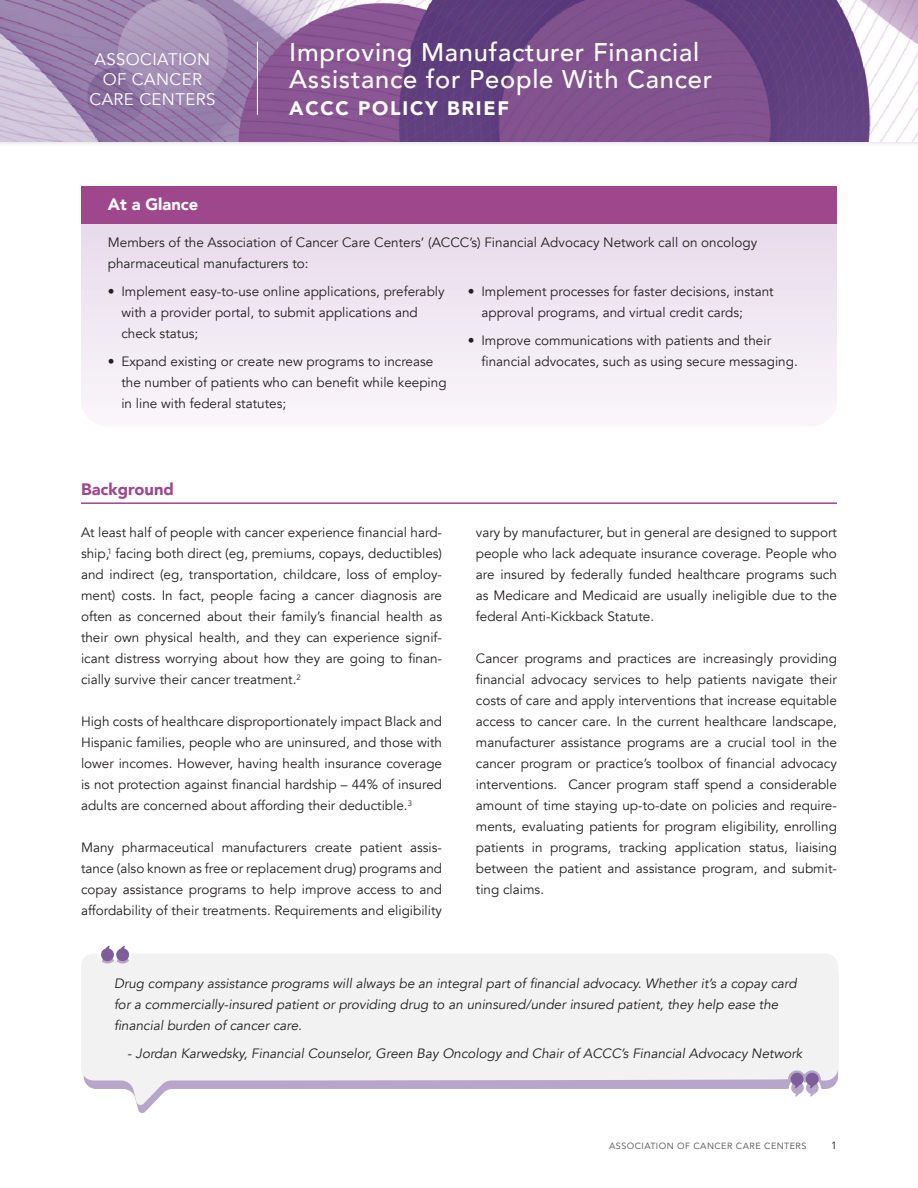
<style>
.page{position:relative;width:918px;height:1188px;background:#fff}
.page>*{position:absolute;margin:0;border:0;box-sizing:border-box;transform-origin:0 0}
.Table{font:500 25.5px/27px "Avenir";letter-spacing:.03em;color:#fff}
.Table-2{font:900 19.5px "Avenir";letter-spacing:.09em;color:#fff}
.Table-3{font:16.8px/20.1px "Avenir";letter-spacing:.025em;color:#fff;text-align:center}
.Body{font:900 16.5px "Avenir";color:#9f478d}
.Body-2{font:900 16.5px "Avenir";color:#fff}
.Body-3{font:13.5px/21px "Avenir";color:#231f20}
.Body-4{font:italic 13.5px/21px "Avenir";color:#231f20}
.t1{font:10.5px "Avenir";color:#231f20}
.t2{font:9px "Avenir";letter-spacing:.05em;color:#636366}
</style>
<div class="page">
<div style="left:0;top:0;width:918px;height:147px;background:#f5f3f7"></div>
<img style="left:0;top:0;width:918px;height:142px">
<hr style="left:257px;top:42px;width:1px;height:73px;background:#fff">
<svg style="left:81px;top:223px;width:756px;height:192px"></svg>
<div style="left:81px;top:186px;width:756px;height:37px;background:#9f478d"></div>
<hr style="left:81px;top:502px;width:756px;height:2px;background:#9f478d">
<svg style="left:81px;top:954px;width:757px;height:152px;fill:#f2f2f2"></svg>
<svg style="left:791px;top:1073px;width:28px;height:24px"></svg>
<svg style="left:101px;top:946px;width:29px;height:24px"></svg>
<p class="Table-3" style="left:89px;top:50px;width:127px">ASSOCIATION<br>OF CANCER<br>CARE CENTERS</p>
<p class="Table" style="left:289px;top:37px;width:425px">Improving Manufacturer Financial<br>Assistance for People With Cancer</p>
<p class="Table-2" style="left:289px;top:91px;width:221px">ACCC POLICY BRIEF</p>
<p class="Body-2" style="left:108px;top:190px;width:92px">At a Glance</p>
<p class="Body-3" style="left:108px;top:232px;width:651px">Members of the Association of Cancer Care Centers’ (ACCC’s) Financial Advocacy Network call on oncology pharmaceutical manufacturers to:</p>
<p class="Body-3" style="left:121px;top:281px;width:325px;text-indent:-14px">• Implement easy-to-use online applications, preferably with a provider portal, to submit applications and check status;</p>
<p class="Body-3" style="left:121px;top:351px;width:327px;text-indent:-14px">• Expand existing or create new programs to increase the number of patients who can benefit while keeping in line with federal statutes;</p>
<p class="Body-3" style="left:481px;top:281px;width:294px;text-indent:-14px">• Implement processes for faster decisions, instant approval programs, and virtual credit cards;</p>
<p class="Body-3" style="left:481px;top:330px;width:318px;text-indent:-14px">• Improve communications with patients and their financial advocates, such as using secure messaging.</p>
<p class="Body" style="left:81px;top:475px;width:94px">Background</p>
<p class="Body-3" style="left:81px;top:522px;width:363px;text-align:justify">At least half of people with cancer experience financial hard&shy;ship,<sup>1</sup> facing both direct (eg, premiums, copays, deductibles) and indirect (eg, transportation, childcare, loss of employ&shy;ment) costs. In fact, people facing a cancer diagnosis are often as concerned about their family’s financial health as their own physical health, and they can experience signif&shy;icant distress worrying about how they are going to finan&shy;cially survive their cancer treatment.<sup>2</sup></p>
<p class="Body-3" style="left:81px;top:711px;width:363px;text-align:justify">High costs of healthcare disproportionately impact Black and Hispanic families, people who are uninsured, and those with lower incomes. However, having health insurance coverage is not protection against financial hardship – 44% of insured adults are concerned about affording their deductible.<sup>3</sup></p>
<p class="Body-3" style="left:81px;top:837px;width:363px;text-align:justify">Many pharmaceutical manufacturers create patient assis&shy;tance (also known as free or replacement drug) programs and copay assistance programs to help improve access to and affordability of their treatments. Requirements and eligibility</p>
<p class="Body-3" style="left:476px;top:522px;width:363px;text-align:justify">vary by manufacturer, but in general are designed to support people who lack adequate insurance coverage. People who are insured by federally funded healthcare programs such as Medicare and Medicaid are usually ineligible due to the federal Anti-Kickback Statute.</p>
<p class="Body-3" style="left:476px;top:648px;width:363px;text-align:justify">Cancer programs and practices are increasingly providing financial advocacy services to help patients navigate their costs of care and apply interventions that increase equitable access to cancer care. In the current healthcare landscape, manufacturer assistance programs are a crucial tool in the cancer program or practice’s toolbox of financial advocacy interventions. Cancer program staff spend a considerable amount of time staying up-to-date on policies and require&shy;ments, evaluating patients for program eligibility, enrolling patients in programs, tracking application status, liaising between the patient and assistance program, and submit&shy;ting claims.</p>
<p class="Body-4" style="left:114px;top:973px;width:684px">Drug company assistance programs will always be an integral part of financial advocacy. Whether it’s a copay card for a commercially-insured patient or providing drug to an uninsured/under insured patient, they help ease the financial burden of cancer care.</p>
<p class="Body-4" style="left:127px;top:1043px;width:677px">- Jordan Karwedsky, Financial Counselor, Green Bay Oncology and Chair of ACCC’s Financial Advocacy Network</p>
<p class="t2" style="left:609px;top:1139px;width:199px">ASSOCIATION OF CANCER CARE CENTERS</p>
<p class="t1" style="left:831px;top:1140px;width:7px">1</p>
</div>
